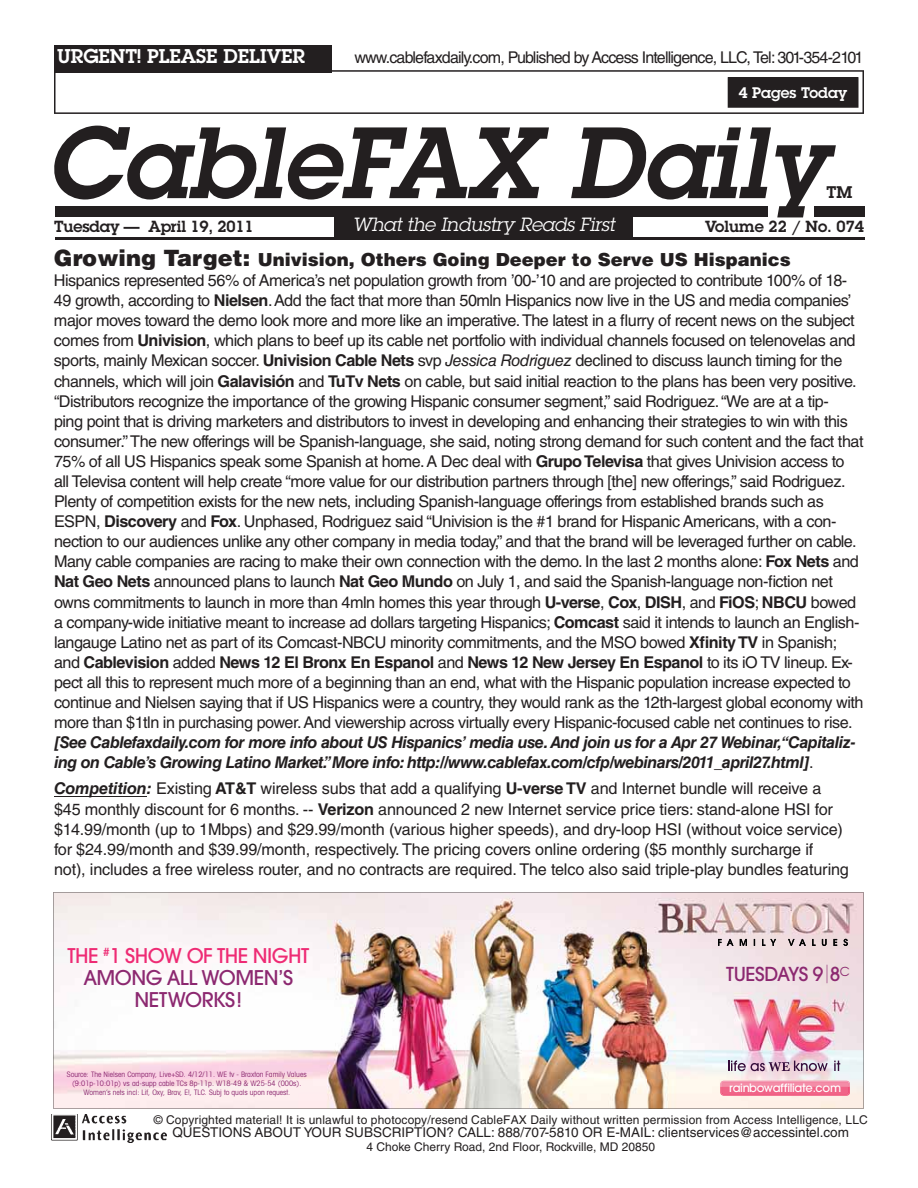
<style>
.page{position:relative;width:918px;height:1188px;background:#fff}
.page>*{position:absolute;margin:0;border:0;box-sizing:border-box;transform-origin:0 0}
.t1{font:italic 600 99px "Lubalin Graph Std";color:#231f20}
.t2{font:500 20.1px/21.8px "Avant Garde";letter-spacing:-.025em;color:#8c2870;text-align:center}
.t3{font:600 19.5px "Lubalin Graph Std";color:#fff}
.t4{font:500 19.2px "Avant Garde";letter-spacing:-.03em;color:#8c2870}
.t5{font:italic 18.75px "Lubalin Graph Std";letter-spacing:-.01em;color:#fff}
.t6{font:900 18px "Helvetica LT Std";color:#231f20}
.t7{font:600 16.5px "Lubalin Graph Std";color:#231f20}
.t8{font:16.2px/20.1px "Helvetica LT Std";letter-spacing:-.03em;color:#231f20}
.t9{font:16.2px/20.1px "Helvetica LT Std";letter-spacing:-.01em;color:#231f20}
.t10{font:italic 700 16.2px/20.1px "Helvetica LT Std";letter-spacing:-.03em;color:#231f20}
.t11{font:16.2px "Helvetica LT Std";letter-spacing:-.05em;color:#231f20}
.t12{font:600 15.75px "Lubalin Graph Std";letter-spacing:-.01em;color:#231f20}
.t13{font:600 15px "Lubalin Graph Std";color:#fff}
.t14{font:13.5px "Helvetica LT Std";color:#231f20}
.t15{font:12px "Helvetica LT Std";letter-spacing:.01em;color:#231f20}
.t16{font:500 11.4px "Avant Garde";letter-spacing:-.02em;color:#fff}
.t17{font:condensed 7.5px/9px "Avant Garde";color:#8c2870;text-align:center}
.s1{font-size:22.5px}
.s2{font-weight:700}
.s3{font-style:italic}
.s4{font-weight:400;font-style:normal}
.s5{font-weight:700;font-style:italic}
.s6{color:#ee2b74}
.s7{font-weight:200;font-size:22.05px}
</style>
<div class="page">
<img style="left:52px;top:1114px;width:115px;height:29px">
<div style="left:55px;top:206px;width:712px;height:11px;background:#231f20"></div>
<div style="left:814px;top:206px;width:51px;height:11px;background:#231f20"></div>
<div style="left:334px;top:212px;width:299px;height:26px;background:#231f20"></div>
<hr style="left:55px;top:237px;width:810px;height:3px;background:#231f20">
<div style="left:54px;top:45px;width:278px;height:27px;background:#231f20"></div>
<svg style="left:54px;top:70px;width:810px;height:44px"></svg>
<img style="left:53px;top:892px;width:811px;height:217px">
<hr style="left:54px;top:796px;width:93px;height:1px;background:#231f20">
<p class="t3" style="left:57px;top:49px;width:249px">URGENT! PLEASE DELIVER</p>
<p class="t11" style="left:354px;top:52px;width:511px">www.cablefaxdaily.com, Published by Access Intelligence, LLC, Tel: 301-354-2101</p>
<p class="t13" style="left:739px;top:87px;width:110px">4 Pages Today</p>
<h1 class="t1" style="left:46px;top:128px;width:782px">CableFAX Daily</h1>
<p class="t7" style="left:827px;top:186px;width:27px">TM</p>
<p class="t12" style="left:54px;top:220px;width:201px">Tuesday — April 19, 2011</p>
<p class="t5" style="left:352px;top:218px;width:264px">What the Industry Reads First</p>
<p class="t12" style="left:705px;top:220px;width:160px">Volume 22 / No. 074</p>
<p class="t6" style="left:54px;top:253px;width:738px"><span class="s1">Growing Target:</span> Univision, Others Going Deeper to Serve US Hispanics</p>
<p class="t8" style="left:54px;top:272px;width:811px">Hispanics represented 56% of America’s net population growth from ’00-’10 and are projected to contribute 100% of 18- 49 growth, according to <span class="s2">Nielsen</span>. Add the fact that more than 50mln Hispanics now live in the US and media companies’ major moves toward the demo look more and more like an imperative. The latest in a flurry of recent news on the subject comes from <span class="s2">Univision</span>, which plans to beef up its cable net portfolio with individual channels focused on telenovelas and sports, mainly Mexican soccer. <span class="s2">Univision Cable Nets</span> svp <span class="s3">Jessica Rodriguez</span> declined to discuss launch timing for the channels, which will join <span class="s2">Galavisión</span> and <span class="s2">TuTv Nets</span> on cable, but said initial reaction to the plans has been very positive. “Distributors recognize the importance of the growing Hispanic consumer segment,” said Rodriguez. “We are at a tip-<br>ping point that is driving marketers and distributors to invest in developing and enhancing their strategies to win with this consumer.” The new offerings will be Spanish-language, she said, noting strong demand for such content and the fact that 75% of all US Hispanics speak some Spanish at home. A Dec deal with <span class="s2">Grupo Televisa</span> that gives Univision access to all Televisa content will help create “more value for our distribution partners through [the] new offerings,” said Rodriguez.<br>Plenty of competition exists for the new nets, including Spanish-language offerings from established brands such as ESPN, <span class="s2">Discovery</span> and <span class="s2">Fox</span>. Unphased, Rodriguez said “Univision is the #1 brand for Hispanic Americans, with a con&shy;nection to our audiences unlike any other company in media today,” and that the brand will be leveraged further on cable.<br>Many cable companies are racing to make their own connection with the demo. In the last 2 months alone: <span class="s2">Fox Nets</span> and <span class="s2">Nat Geo Nets</span> announced plans to launch <span class="s2">Nat Geo Mundo</span> on July 1, and said the Spanish-language non-fiction net owns commitments to launch in more than 4mln homes this year through <span class="s2">U-verse</span>, <span class="s2">Cox</span>, <span class="s2">DISH</span>, and <span class="s2">FiOS</span>; <span class="s2">NBCU</span> bowed a company-wide initiative meant to increase ad dollars targeting Hispanics; <span class="s2">Comcast</span> said it intends to launch an English&shy;langauge Latino net as part of its Comcast-NBCU minority commitments, and the MSO bowed <span class="s2">Xfinity TV</span> in Spanish; and <span class="s2">Cablevision</span> added <span class="s2">News 12 El Bronx En Espanol</span> and <span class="s2">News 12 New Jersey En Espanol</span> to its iO TV lineup. Ex&shy;pect all this to represent much more of a beginning than an end, what with the Hispanic population increase expected to continue and Nielsen saying that if US Hispanics were a country, they would rank as the 12th-largest global economy with more than $1tln in purchasing power. And viewership across virtually every Hispanic-focused cable net continues to rise.</p>
<p class="t10" style="left:54px;top:734px;width:803px">[See Cablefaxdaily.com for more info about US Hispanics’ media use. And join us for a Apr 27 Webinar,“Capitaliz&shy;ing on Cable’s Growing Latino Market.” More info: http://www.cablefax.com/cfp/webinars/2011_april27.html]<span class="s4">.</span></p>
<p class="t9" style="left:54px;top:781px;width:796px"><span class="s5">Competition:</span> Existing <span class="s2">AT&amp;T</span> wireless subs that add a qualifying <span class="s2">U-verse TV</span> and Internet bundle will receive a $45 monthly discount for 6 months. -- <span class="s2">Verizon</span> announced 2 new Internet service price tiers: stand-alone HSI for $14.99/month (up to 1Mbps) and $29.99/month (various higher speeds), and dry-loop HSI (without voice service) for $24.99/month and $39.99/month, respectively. The pricing covers online ordering ($5 monthly surcharge if not), includes a free wireless router, and no contracts are required. The telco also said triple-play bundles featuring</p>
<p class="t2" style="left:68px;top:947px;width:243px"><span class="s6">THE</span> <sup>#</sup><span class="s6">1 SHOW OF THE NIGHT<br></span>AMONG ALL WOMEN’S<br>NETWORKS !</p>
<p class="t17" style="left:67px;top:1071px;width:241px">Source: The Nielsen Company, Live+SD. 4/12/11. WE tv - Braxton Family Values (9:01p-10:01p) vs ad-supp cable TCs 8p-11p. W18-49 &amp; W25-54 (000s).<br>Women’s nets incl: Lif, Oxy, Brav, E!, TLC. Subj to quals upon request.</p>
<p class="t4" style="left:726px;top:967px;width:125px">TUESDAYS 9<span class="s7">|</span>8<sup>C</sup></p>
<p class="t16" style="left:729px;top:1084px;width:113px">rainbowaffiliate.com</p>
<p class="t15" style="left:154px;top:1115px;width:716px">© Copyrighted material! It is unlawful to photocopy/resend CableFAX Daily without written permission from Access Intelligence, LLC</p>
<p class="t14" style="left:172px;top:1128px;width:678px">QUESTIONS ABOUT YOUR SUBSCRIPTION? CALL: 888/707-5810 OR E-MAIL: clientservices@accessintel.com</p>
<p class="t15" style="left:366px;top:1142px;width:290px">4 Choke Cherry Road, 2nd Floor, Rockville, MD 20850</p>
</div>
